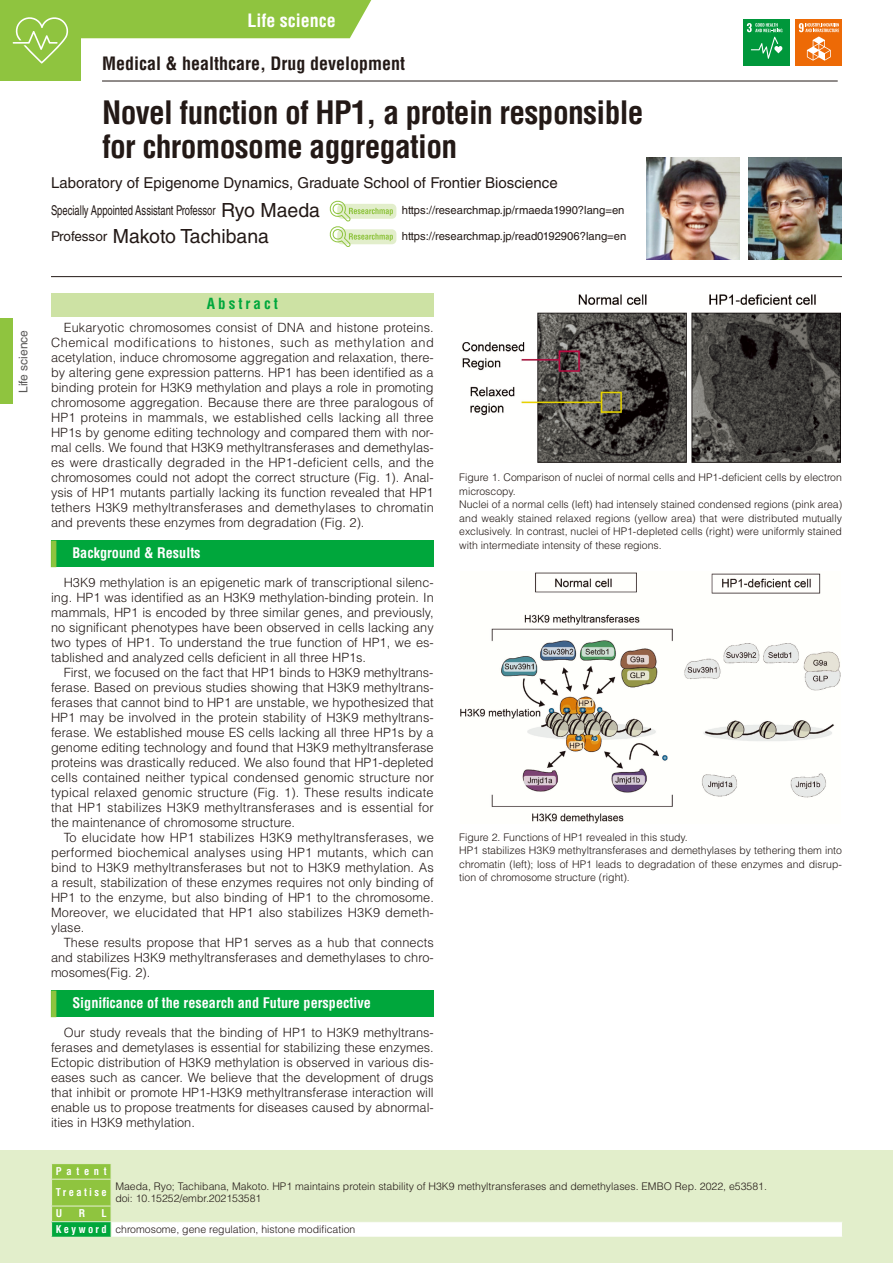
<style>
.page{position:relative;width:893px;height:1263px;background:#fff}
.page>*{position:absolute;margin:0;border:0;box-sizing:border-box;transform-origin:0 0}
.t1{font:700 condensed 31.5px/34.5px "Helvetica LT Std";letter-spacing:-.02em;color:#231916}
.t2{font:19.5px "Helvetica LT Std";color:#231916}
.t3{font:700 condensed 18px "Helvetica LT Std";color:#231916}
.t4{font:700 condensed 18px "Helvetica LT Std";color:#fff}
.t5{font:15px "Helvetica LT Std";color:#231916}
.t6{font:700 condensed 15px "Helvetica LT Std";letter-spacing:.2em;color:#00a73c}
.t7{font:700 condensed 14.25px "Helvetica LT Std";color:#fff}
.t8{font:13.5px "Helvetica LT Std";color:#231916;scale:.7 1}
.t9{font:300 12.75px/15px "Helvetica LT Std";color:#231916;text-align:justify}
.t10{font:12px "Helvetica LT Std";color:#595857}
.t11{font:11.25px "Helvetica LT Std";color:#231916}
.t12{font:300 10.5px/13.5px "Helvetica LT Std";color:#231916}
.t13{font:700 condensed 10.5px/21.3px "Helvetica LT Std";letter-spacing:.23em;color:#fff}
.s1{font-size:19.5px}
.s2{font-size:13.5px}
.s3{font-family:"Gothic MB101 Pr 6 De";font-stretch:normal;font-size:26.55px;color:#8fc43f}
.s4{font-weight:700;font-stretch:condensed;color:#fff}
</style>
<div class="page">
<div style="left:51px;top:293px;width:383px;height:23px;background:#cde2a4"></div>
<div style="left:51px;top:541px;width:383px;height:26px;background:#00a73c"></div>
<div style="left:51px;top:990px;width:383px;height:27px;background:#00a73c"></div>
<div style="left:743px;top:19px;width:47px;height:47px;background:#00973b"></div>
<svg style="left:747px;top:23px;width:35px;height:36px"></svg>
<div style="left:795px;top:19px;width:47px;height:47px;background:#ed6a06"></div>
<svg style="left:799px;top:23px;width:40px;height:38px"></svg>
<div style="left:0;top:1150px;width:893px;height:113px;background:#e2eecb"></div>
<div style="left:111px;top:1222px;width:731px;height:15px;background:#fff"></div>
<svg style="left:51px;top:1164px;width:61px;height:73px;background:#7ac24a"></svg>
<hr style="left:51px;top:276px;width:791px;height:1px;background:#231916">
<div style="left:337px;top:204px;width:59px;height:15px;background:#e2eecb;border-radius:4px"></div>
<div style="left:337px;top:229px;width:59px;height:15px;background:#e2eecb;border-radius:4px"></div>
<svg style="left:329px;top:200px;width:64px;height:47px"></svg>
<img style="left:462px;top:294px;width:379px;height:169px">
<img style="left:460px;top:572px;width:381px;height:251px">
<img style="left:646px;top:157px;width:94px;height:102px">
<img style="left:748px;top:157px;width:94px;height:102px">
<div style="left:0;top:0;width:81px;height:81px;background:#8fc43f"></div>
<hr style="left:892px;top:0;width:1px;height:81px;background:#8fc43f">
<div style="left:81px;top:0;width:291px;height:38px;background:#8fc43f"></div>
<svg style="left:13px;top:17px;width:56px;height:47px"></svg>
<hr style="left:102px;top:81px;width:736px;height:1px;background:#231916">
<div style="left:0;top:319px;width:13px;height:85px;background:#8fc43f"></div>
<p class="t10" style="left:16px;top:393px;width:64px;rotate:-90deg">Life science</p>
<h3 class="t4" style="left:247px;top:9px;width:90px">Life science</h3>
<p class="t3" style="left:102px;top:52px;width:304px">Medical &amp; healthcare, Drug development</p>
<p class="t1" style="left:102px;top:95px;width:543px">Novel function of HP1, a protein responsible for chromosome aggregation</p>
<p class="t5" style="left:51px;top:174px;width:508px">Laboratory of Epigenome Dynamics, Graduate School of Frontier Bioscience</p>
<p class="t8" style="left:51px;top:203px;width:386px">Specially Appointed Assistant Professor <span class="s1">Ryo Maeda</span></p>
<p class="t11" style="left:402px;top:204px;width:224px">https://researchmap.jp/rmaeda1990?lang=en</p>
<p class="t2" style="left:51px;top:224px;width:220px"><span class="s2">Professor</span> Makoto Tachibana</p>
<p class="t11" style="left:402px;top:229px;width:226px">https://researchmap.jp/read0192906?lang=en</p>
<p class="t6" style="left:207px;top:295px;width:72px">Abstract</p>
<p class="t9" style="left:51px;top:320px;width:384px;text-indent:13px">Eukaryotic chromosomes consist of DNA and histone proteins.<br>Chemical modifications to histones, such as methylation and acetylation, induce chromosome aggregation and relaxation, there&shy;by altering gene expression patterns. HP1 has been identified as a binding protein for H3K9 methylation and plays a role in promoting chromosome aggregation. Because there are three paralogous of HP1 proteins in mammals, we established cells lacking all three HP1s by genome editing technology and compared them with nor&shy;mal cells. We found that H3K9 methyltransferases and demethylas&shy;es were drastically degraded in the HP1-deficient cells, and the chromosomes could not adopt the correct structure (Fig. 1). Anal&shy;ysis of HP1 mutants partially lacking its function revealed that HP1 tethers H3K9 methyltransferases and demethylases to chromatin and prevents these enzymes from degradation (Fig. 2).</p>
<p class="t7" style="left:51px;top:544px;width:151px"><span class="s3">▍</span> Background &amp; Results</p>
<p class="t9" style="left:64px;top:575px;width:371px">H3K9 methylation is an epigenetic mark of transcriptional silenc-</p>
<p class="t9" style="left:51px;top:590px;width:384px">ing. HP1 was identified as an H3K9 methylation-binding protein. In</p>
<p class="t9" style="left:51px;top:605px;width:384px">mammals, HP1 is encoded by three similar genes, and previously,</p>
<p class="t9" style="left:51px;top:620px;width:384px">no significant phenotypes have been observed in cells lacking any</p>
<p class="t9" style="left:51px;top:635px;width:384px">two types of HP1. To understand the true function of HP1, we es-</p>
<p class="t9" style="left:51px;top:650px;width:317px">tablished and analyzed cells deficient in all three HP1s.</p>
<p class="t9" style="left:64px;top:665px;width:371px">First, we focused on the fact that HP1 binds to H3K9 methyltrans-</p>
<p class="t9" style="left:51px;top:680px;width:384px">ferase. Based on previous studies showing that H3K9 methyltrans-</p>
<p class="t9" style="left:51px;top:695px;width:384px">ferases that cannot bind to HP1 are unstable, we hypothesized that</p>
<p class="t9" style="left:51px;top:710px;width:384px">HP1 may be involved in the protein stability of H3K9 methyltrans-</p>
<p class="t9" style="left:51px;top:725px;width:384px">ferase. We established mouse ES cells lacking all three HP1s by a</p>
<p class="t9" style="left:51px;top:740px;width:384px">genome editing technology and found that H3K9 methyltransferase</p>
<p class="t9" style="left:51px;top:755px;width:384px">proteins was drastically reduced. We also found that HP1-depleted</p>
<p class="t9" style="left:51px;top:770px;width:384px">cells contained neither typical condensed genomic structure nor</p>
<p class="t9" style="left:51px;top:785px;width:384px">typical relaxed genomic structure (Fig. 1). These results indicate</p>
<p class="t9" style="left:51px;top:800px;width:384px">that HP1 stabilizes H3K9 methyltransferases and is essential for</p>
<p class="t9" style="left:51px;top:815px;width:246px">the maintenance of chromosome structure.</p>
<p class="t9" style="left:64px;top:830px;width:372px">To elucidate how HP1 stabilizes H3K9 methyltransferases, we</p>
<p class="t9" style="left:51px;top:845px;width:384px">performed biochemical analyses using HP1 mutants, which can</p>
<p class="t9" style="left:51px;top:860px;width:384px">bind to H3K9 methyltransferases but not to H3K9 methylation. As</p>
<p class="t9" style="left:51px;top:875px;width:384px">a result, stabilization of these enzymes requires not only binding of</p>
<p class="t9" style="left:51px;top:890px;width:384px">HP1 to the enzyme, but also binding of HP1 to the chromosome.</p>
<p class="t9" style="left:51px;top:905px;width:384px">Moreover, we elucidated that HP1 also stabilizes H3K9 demeth-</p>
<p class="t9" style="left:51px;top:920px;width:35px">ylase.</p>
<p class="t9" style="left:64px;top:935px;width:372px">These results propose that HP1 serves as a hub that connects</p>
<p class="t9" style="left:51px;top:950px;width:384px">and stabilizes H3K9 methyltransferases and demethylases to chro-</p>
<p class="t9" style="left:51px;top:965px;width:101px">mosomes(Fig. 2).</p>
<p class="t7" style="left:51px;top:994px;width:321px"><span class="s3">▍</span> Significance of the research and Future perspective</p>
<p class="t9" style="left:51px;top:1025px;width:384px;text-indent:13px">Our study reveals that the binding of HP1 to H3K9 methyltrans&shy;ferases and demetylases is essential for stabilizing these enzymes.<br>Ectopic distribution of H3K9 methylation is observed in various dis&shy;eases such as cancer. We believe that the development of drugs that inhibit or promote HP1-H3K9 methyltransferase interaction will enable us to propose treatments for diseases caused by abnormal&shy;ities in H3K9 methylation.</p>
<p class="t12" style="left:459px;top:470px;width:384px">Figure 1. Comparison of nuclei of normal cells and HP1-deficient cells by electron microscopy.<br>Nuclei of a normal cells (left) had intensely stained condensed regions (pink area) and weakly stained relaxed regions (yellow area) that were distributed mutually exclusively. In contrast, nuclei of HP1-depleted cells (right) were uniformly stained with intermediate intensity of these regions.</p>
<p class="t12" style="left:459px;top:830px;width:384px">Figure 2. Functions of HP1 revealed in this study.<br>HP1 stabilizes H3K9 methyltransferases and demethylases by tethering them into chromatin (left); loss of HP1 leads to degradation of these enzymes and disrup&shy;tion of chromosome structure (right).</p>
<p class="t13" style="left:56px;top:1160px;width:53px">Patent<br>Treatise</p>
<p class="t12" style="left:115px;top:1181px;width:653px;line-height:11.2px">Maeda, Ryo; Tachibana, Makoto. HP1 maintains protein stability of H3K9 methyltransferases and demethylases. EMBO Rep. 2022, e53581. doi: 10.15252/embr.202153581</p>
<p class="t13" style="left:56px;top:1203px;width:8px">U</p>
<p class="t13" style="left:79px;top:1203px;width:8px">R</p>
<p class="t12" style="left:56px;top:1206px;width:301px;line-height:15.6px;text-indent:46px"><span class="s4">L<br>K e y w o r d</span> chromosome, gene regulation, histone modification</p>
</div>
